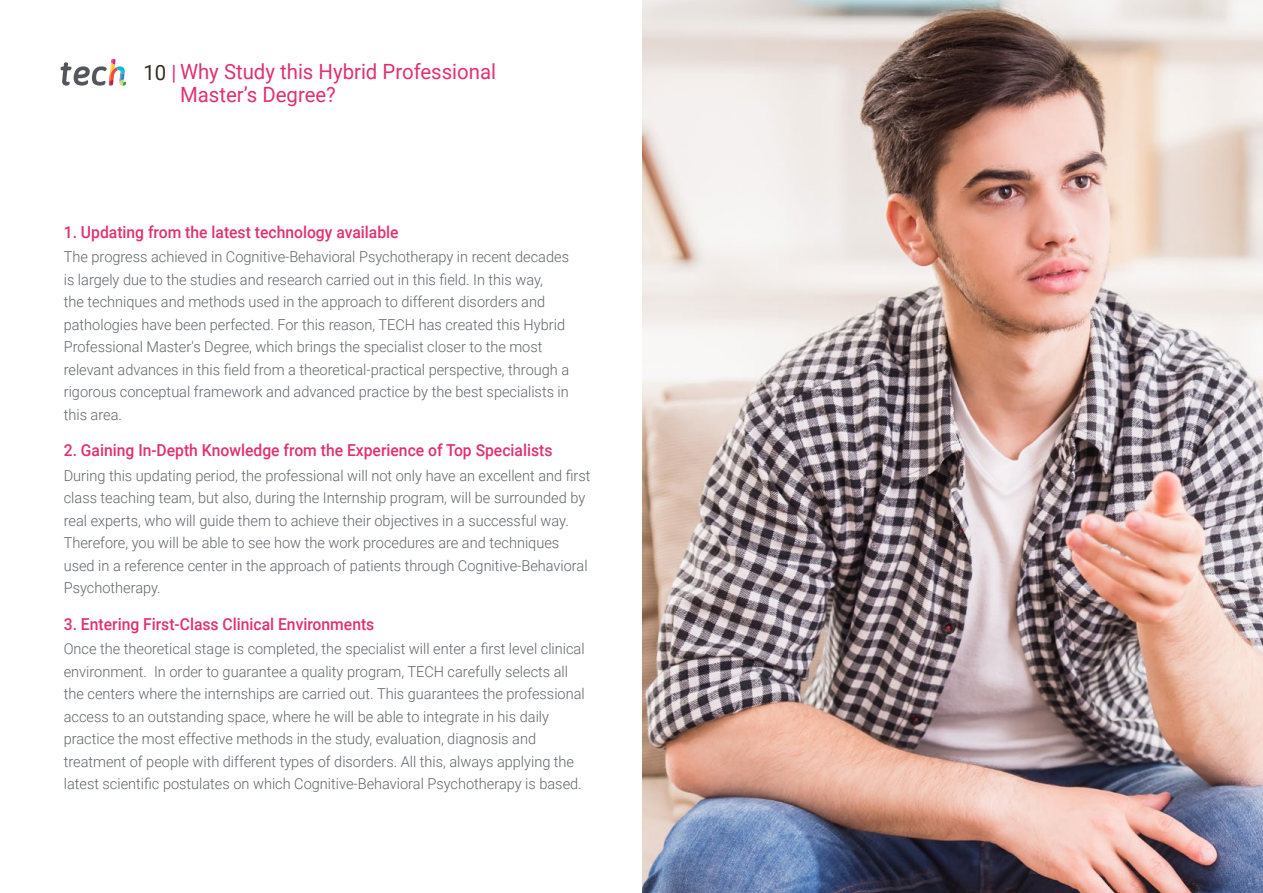
<style>
.page{position:relative;width:1263px;height:893px;background:#fff}
.page>*{position:absolute;margin:0;border:0;box-sizing:border-box;transform-origin:0 0}
.t1{font:21px "Roboto";color:#df3174}
.t2{font:500 16.5px "Roboto";color:#e03073;scale:.95 1}
.t3{font:300 15px/22.5px "Roboto";color:#61646a}
.s1{color:#312e20}
.s2{color:#e03073}
</style>
<div class="page">
<svg style="left:61px;top:59px;width:65px;height:27px"></svg>
<img style="left:642px;top:0;width:621px;height:893px">
<h1 class="t1" style="left:144px;top:57px;width:354px"><span class="s1">10</span> <span class="s2">|</span> Why Study this Hybrid Professional</h1>
<h1 class="t1" style="left:180px;top:80px;width:157px">Master’s Degree?</h1>
<p class="t2" style="left:64px;top:220px;width:354px">1. Updating from the latest technology available</p>
<p class="t3" style="left:64px;top:245px;width:507px">The progress achieved in Cognitive-Behavioral Psychotherapy in recent decades is largely due to the studies and research carried out in this field. In this way,<br>the techniques and methods used in the approach to different disorders and pathologies have been perfected. For this reason, TECH has created this Hybrid Professional Master's Degree, which brings the specialist closer to the most relevant advances in this field from a theoretical-practical perspective, through a rigorous conceptual framework and advanced practice by the best specialists in this area.</p>
<p class="t2" style="left:64px;top:439px;width:516px">2. Gaining In-Depth Knowledge from the Experience of Top Specialists</p>
<p class="t3" style="left:64px;top:464px;width:528px">During this updating period, the professional will not only have an excellent and first class teaching team, but also, during the Internship program, will be surrounded by real experts, who will guide them to achieve their objectives in a successful way.<br>Therefore, you will be able to see how the work procedures are and techniques used in a reference center in the approach of patients through Cognitive-Behavioral Psychotherapy.</p>
<p class="t2" style="left:64px;top:612px;width:328px">3. Entering First-Class Clinical Environments</p>
<p class="t3" style="left:64px;top:637px;width:522px">Once the theoretical stage is completed, the specialist will enter a first level clinical environment. In order to guarantee a quality program, TECH carefully selects all the centers where the internships are carried out. This guarantees the professional access to an outstanding space, where he will be able to integrate in his daily practice the most effective methods in the study, evaluation, diagnosis and treatment of people with different types of disorders. All this, always applying the latest scientific postulates on which Cognitive-Behavioral Psychotherapy is based.</p>
</div>
